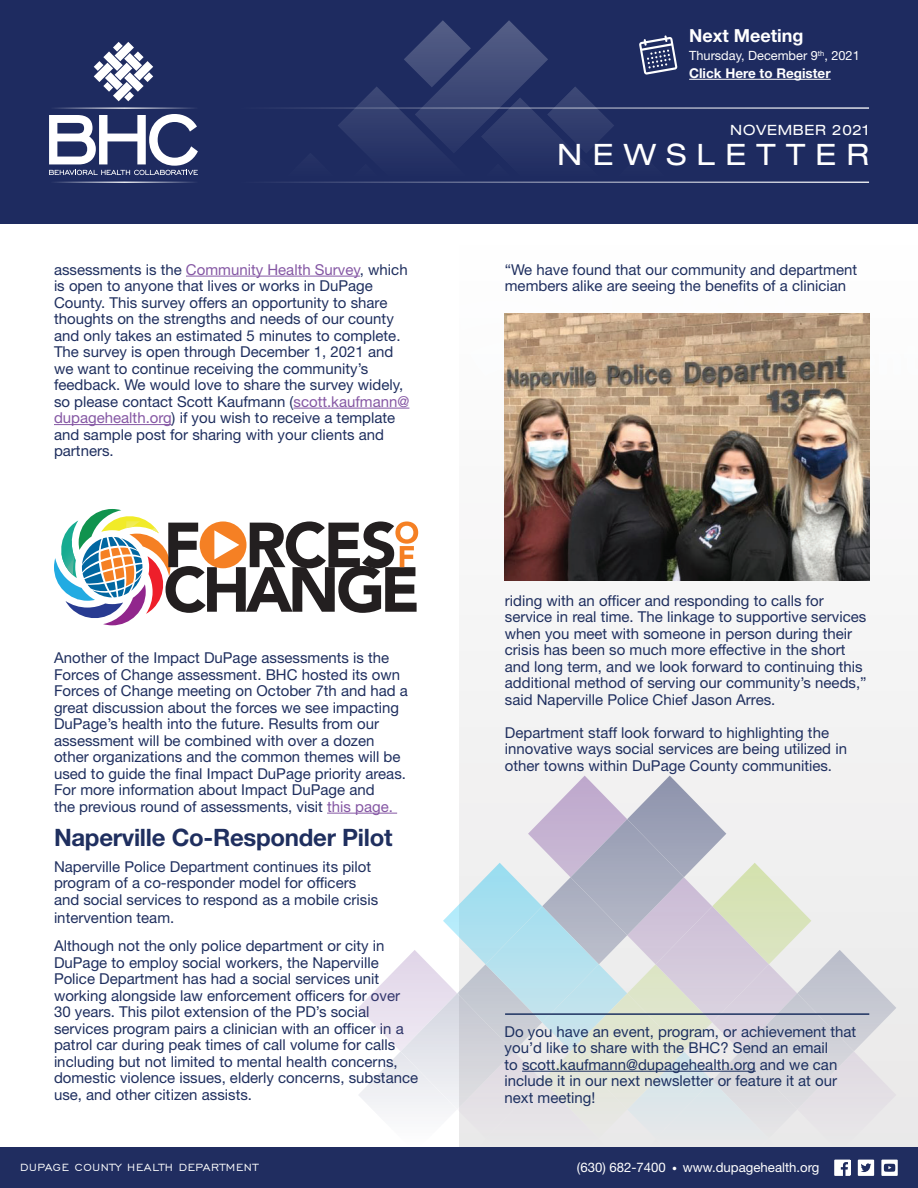
<style>
.page{position:relative;width:918px;height:1188px;background:#fff}
.page>*{position:absolute;margin:0;border:0;box-sizing:border-box;transform-origin:0 0}
.t1{font:expanded 29.55px "Helvetica Neue LT Std";letter-spacing:.35em;color:#fff}
.t2{font:700 24px "Helvetica Neue LT Std";letter-spacing:-.01em;color:#1f2f5f}
.t3{font:700 18px "Helvetica Neue LT Std";color:#fff}
.t4{font:15px/16.5px "Helvetica Neue LT Std";color:#1f2f5f}
.t5{font:15px/16.5px "Helvetica Neue LT Std";color:#1d3060}
.t6{font:expanded 14.1px "Helvetica Neue LT Std";letter-spacing:.05em;color:#fff}
.t7{font:700 13.5px "Helvetica Neue LT Std";color:#fff}
.t8{font:13.2px "Helvetica Neue LT Std";color:#fff}
.t9{font:13.2px "Engravers Gothic BT";letter-spacing:.05em;color:#fff}
.t10{font:12.75px "Helvetica Neue LT Std";color:#fff}
.s1{color:#8557a4}
.s2{font-size:9.9px}
</style>
<div class="page">
<div style="left:0;top:0;width:918px;height:223px;background:#1e2b60"></div>
<div style="left:459px;top:223px;width:459px;height:925px;background:#f4f4f4"></div>
<div style="left:459px;top:232px;width:459px;height:171px;background:#fdfdfe"></div>
<svg style="left:311px;top:20px;width:353px;height:162px"></svg>
<div style="left:0;top:1148px;width:918px;height:40px;background:#202d60"></div>
<hr style="left:233px;top:107px;width:636px;height:2px;background:#fff">
<hr style="left:233px;top:182px;width:636px;height:1px;background:#fff">
<hr style="left:49px;top:182px;width:149px;height:1px;background:#fff">
<svg style="left:94px;top:42px;width:59px;height:59px"></svg>
<svg style="left:49px;top:114px;width:149px;height:61px"></svg>
<hr style="left:49px;top:107px;width:149px;height:2px;background:#fff">
<hr style="left:689px;top:79px;width:142px;height:1px;background:#fff">
<svg style="left:639px;top:35px;width:39px;height:40px"></svg>
<svg style="left:834px;top:1160px;width:17px;height:16px"></svg>
<svg style="left:858px;top:1160px;width:17px;height:16px"></svg>
<svg style="left:881px;top:1160px;width:17px;height:16px"></svg>
<hr style="left:327px;top:813px;width:70px;height:1px;background:#8557a4">
<img style="left:505px;top:313px;width:364px;height:268px">
<hr style="left:186px;top:276px;width:174px;height:1px;background:#8557a4">
<hr style="left:294px;top:408px;width:115px;height:1px;background:#8557a4">
<hr style="left:54px;top:424px;width:118px;height:1px;background:#8557a4">
<svg style="left:358px;top:776px;width:538px;height:372px"></svg>
<svg style="left:54px;top:509px;width:364px;height:116px"></svg>
<hr style="left:522px;top:1071px;width:234px;height:1px;background:#1d3060">
<hr style="left:505px;top:1013px;width:364px;height:2px;background:#1c3160">
<p class="t3" style="left:689px;top:24px;width:116px">Next Meeting</p>
<p class="t10" style="left:689px;top:48px;width:172px">Thursday, December 9<sup>th</sup>, 2021</p>
<p class="t7" style="left:689px;top:65px;width:143px">Click Here to Register</p>
<p class="t4" style="left:54px;top:261px;width:357px">assessments is the <span class="s1">Community Health Survey</span>, which is open to anyone that lives or works in DuPage County. This survey offers an opportunity to share thoughts on the strengths and needs of our county and only takes an estimated 5 minutes to complete.<br>The survey is open through December 1, 2021 and we want to continue receiving the community’s feedback. We would love to share the survey widely, so please contact Scott Kaufmann (<span class="s1">scott.kaufmann@ dupagehealth.org</span>) if you wish to receive a template and sample post for sharing with your clients and partners.</p>
<p class="t4" style="left:54px;top:649px;width:355px">Another of the Impact DuPage assessments is the Forces of Change assessment. BHC hosted its own Forces of Change meeting on October 7th and had a great discussion about the forces we see impacting DuPage’s health into the future. Results from our assessment will be combined with over a dozen other organizations and the common themes will be used to guide the final Impact DuPage priority areas.<br>For more information about Impact DuPage and<br>the previous round of assessments, visit <span class="s1">this page.</span></p>
<h2 class="t2" style="left:54px;top:823px;width:340px">Naperville Co-Responder Pilot</h2>
<p class="t4" style="left:54px;top:858px;width:326px">Naperville Police Department continues its pilot program of a co-responder model for officers and social services to respond as a mobile crisis</p>
<p class="t4" style="left:54px;top:903px;width:332px;line-height:28.5px">intervention team.<br>Although not the only police department or city in</p>
<p class="t4" style="left:54px;top:954px;width:366px">DuPage to employ social workers, the Naperville Police Department has had a social services unit working alongside law enforcement officers for over 30 years. This pilot extension of the PD’s social services program pairs a clinician with an officer in a patrol car during peak times of call volume for calls including but not limited to mental health concerns, domestic violence issues, elderly concerns, substance use, and other citizen assists.</p>
<p class="t6" style="left:730px;top:122px;width:140px">NOVEMBER 2021</p>
<h1 class="t1" style="left:557px;top:137px;width:313px">NEWSLETTER</h1>
<p class="t4" style="left:505px;top:261px;width:354px">“We have found that our community and department members alike are seeing the benefits of a clinician</p>
<p class="t4" style="left:505px;top:592px;width:363px">riding with an officer and responding to calls for service in real time. The linkage to supportive services when you meet with someone in person during their crisis has been so much more effective in the short and long term, and we look forward to continuing this additional method of serving our community’s needs,” said Naperville Police Chief Jason Arres.</p>
<p class="t4" style="left:505px;top:724px;width:344px">Department staff look forward to highlighting the innovative ways social services are being utilized in other towns within DuPage County communities.</p>
<p class="t5" style="left:505px;top:1023px;width:353px">Do you have an event, program, or achievement that you’d like to share with the BHC? Send an email<br>to scott.kaufmann@dupagehealth.org and we can include it in our next newsletter or feature it at our next meeting!</p>
<p class="t9" style="left:20px;top:1160px;width:239px">DUPAGE COUNTY HEALTH DEPARTMENT</p>
<p class="t8" style="left:577px;top:1160px;width:244px">(630) 682-7400 <span class="s2">•</span> www.dupagehealth.org</p>
</div>
